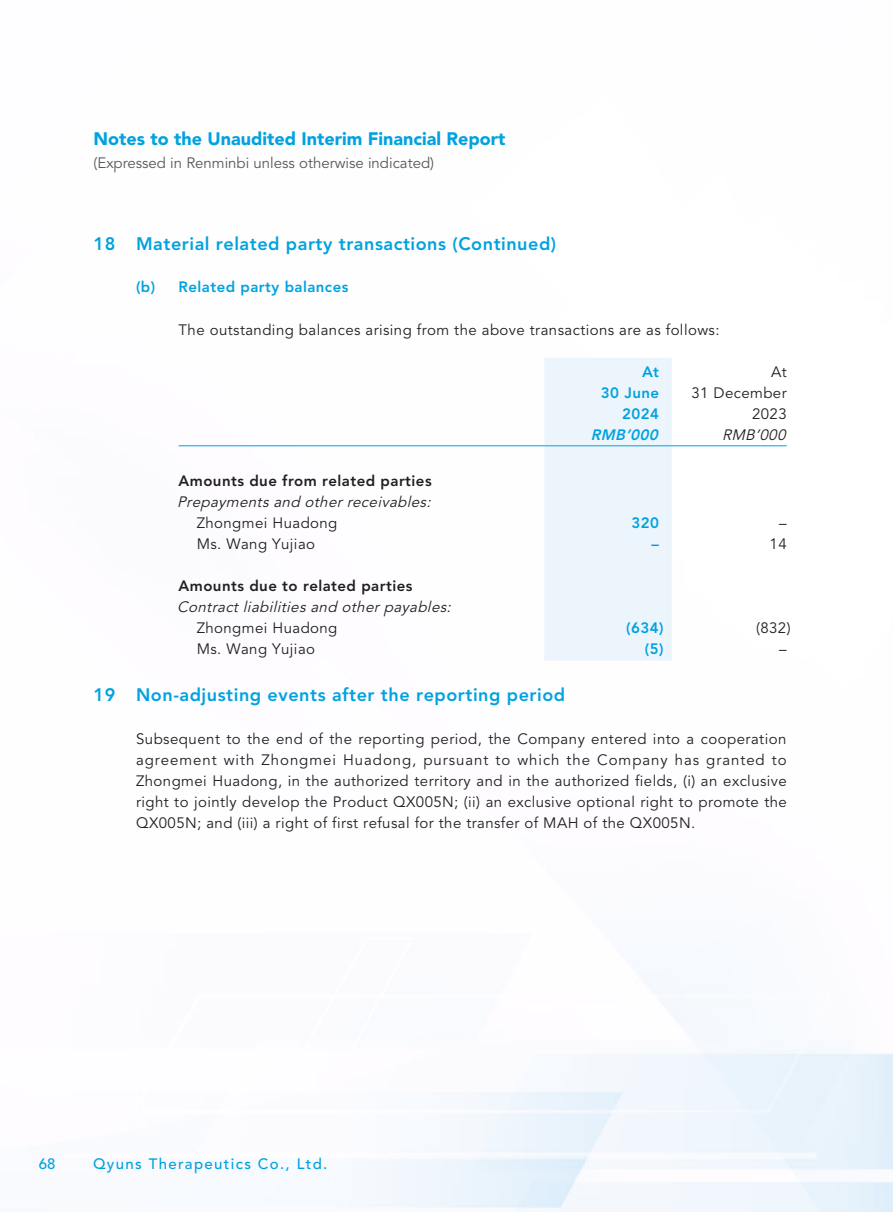
<style>
.page{position:relative;width:893px;height:1212px;background:#fff}
.page>*{position:absolute;margin:0;border:0;box-sizing:border-box;transform-origin:0 0}
._01_Heading_1{font:800 18px "Avenir LT Std";letter-spacing:.03em;color:#00a2df}
.t1{font:900 18px "Avenir LT Std";color:#00a2df}
._00_Body_text{font:15px/21px "Avenir LT Std";letter-spacing:.03em;color:#231f20;text-align:justify}
._50_Table_Body{font:15px "Avenir LT Std";letter-spacing:.03em;color:#231f20}
._50_Table_Body-2{font:italic 15px "Avenir LT Std";color:#231f20}
._50_Table_Body-3{font:800 15px "Avenir LT Std";letter-spacing:.03em;color:#231f20}
.t2{font:15px "Avenir LT Std";color:#57585a}
.t3{font:500 15px "Avenir LT Std";letter-spacing:.09em;color:#00a2df}
._50_Table_Body-4{font:800 15px "Avenir LT Std";letter-spacing:.03em;color:#00a2df}
._02_Heading_2{font:800 15px "Avenir LT Std";letter-spacing:.03em;color:#00a2df}
._50_Table_Body-5{font:italic 800 15px "Avenir LT Std";color:#00a2df}
</style>
<div class="page">
<div style="left:544px;top:358px;width:128px;height:303px;background:#edf5fc"></div>
<hr style="left:179px;top:445px;width:365px;height:1px;background:#00a2df">
<hr style="left:544px;top:445px;width:128px;height:1px;background:#00a2df">
<hr style="left:672px;top:445px;width:115px;height:1px;background:#00a2df">
<p class="t1" style="left:94px;top:127px;width:413px">Notes to the Unaudited Interim Financial Report</p>
<p class="t2" style="left:94px;top:154px;width:342px">(Expressed in Renminbi unless otherwise indicated)</p>
<p class="_01_Heading_1" style="left:94px;top:233px;width:464px">18 Material related party transactions (Continued)</p>
<p class="_02_Heading_2" style="left:136px;top:278px;width:214px">(b) Related party balances</p>
<p class="_00_Body_text" style="left:179px;top:319px;width:542px">The outstanding balances arising from the above transactions are as follows:</p>
<p class="_50_Table_Body-4" style="left:642px;top:363px;width:19px">At</p>
<p class="_50_Table_Body-4" style="left:601px;top:384px;width:60px">30 June</p>
<p class="_50_Table_Body-4" style="left:622px;top:405px;width:38px">2024</p>
<p class="_50_Table_Body" style="left:771px;top:363px;width:17px">At</p>
<p class="_50_Table_Body" style="left:691px;top:384px;width:97px">31 December</p>
<p class="_50_Table_Body" style="left:752px;top:405px;width:36px">2023</p>
<p class="_50_Table_Body-5" style="left:591px;top:426px;width:72px">RMB’000</p>
<p class="_50_Table_Body-2" style="left:722px;top:426px;width:69px">RMB’000</p>
<p class="_50_Table_Body-3" style="left:179px;top:472px;width:255px">Amounts due from related parties</p>
<p class="_50_Table_Body-2" style="left:177px;top:493px;width:259px">Prepaymentsand otherreceivables:</p>
<p class="_50_Table_Body" style="left:197px;top:514px;width:142px">Zhongmei Huadong</p>
<p class="_50_Table_Body-4" style="left:632px;top:514px;width:29px">320</p>
<p class="_50_Table_Body" style="left:779px;top:514px;width:9px">–</p>
<p class="_50_Table_Body" style="left:197px;top:535px;width:120px">Ms. Wang Yujiao</p>
<p class="_50_Table_Body-4" style="left:652px;top:535px;width:9px">–</p>
<p class="_50_Table_Body" style="left:770px;top:535px;width:19px">14</p>
<p class="_50_Table_Body-3" style="left:179px;top:577px;width:235px">Amounts due to related parties</p>
<p class="_50_Table_Body-2" style="left:177px;top:598px;width:279px">Contractliabilitiesand otherpayables:</p>
<p class="_50_Table_Body" style="left:197px;top:619px;width:142px">Zhongmei Huadong</p>
<p class="_50_Table_Body-4" style="left:626px;top:619px;width:39px">(634)</p>
<p class="_50_Table_Body" style="left:756px;top:619px;width:36px">(832)</p>
<p class="_50_Table_Body" style="left:197px;top:640px;width:120px">Ms. Wang Yujiao</p>
<p class="_50_Table_Body-4" style="left:645px;top:640px;width:20px">(5)</p>
<p class="_50_Table_Body" style="left:779px;top:640px;width:9px">–</p>
<p class="_01_Heading_1" style="left:94px;top:684px;width:473px">19 Non-adjusting events after the reporting period</p>
<p class="_00_Body_text" style="left:136px;top:728px;width:652px">Subsequent to the end of the reporting period, the Company entered into a cooperation agreement with Zhongmei Huadong, pursuant to which the Company has granted to Zhongmei Huadong, in the authorized territory and in the authorized fields, (i) an exclusive right to jointly develop the Product QX005N; (ii) an exclusive optional right to promote the QX005N; and (iii) a right of first refusal for the transfer of MAH of the QX005N.</p>
<p class="t3" style="left:39px;top:1155px;width:18px">68</p>
<p class="t3" style="left:93px;top:1155px;width:236px">Qyuns Therapeutics Co., Ltd.</p>
</div>
